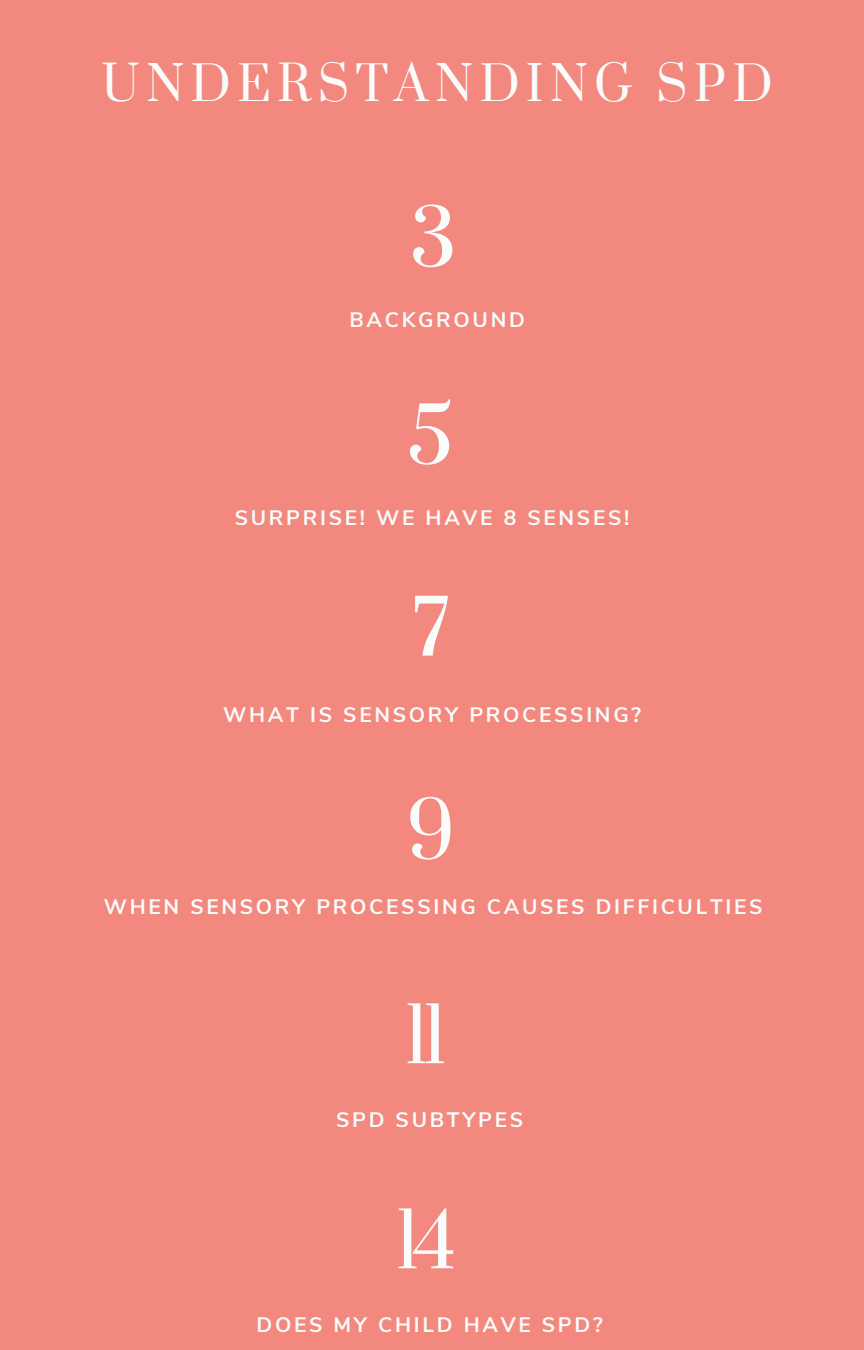
<style>
.page{position:relative;width:864px;height:1350px;background:#f2887e}
.page>*{position:absolute;margin:0;border:0;box-sizing:border-box;transform-origin:0 0}
.t1{font:74.92px "Prata";color:#fafcfb}
.t2{font:47.25px "Prata";letter-spacing:.13em;color:#fafcfb}
.t3{font:700 20.93px "Nunito Sans";letter-spacing:.13em;color:#fafcfb}
</style>
<div class="page">
<h2 class="t2" style="left:102px;top:44px;width:673px">UNDERSTANDING SPD</h2>
<h1 class="t1" style="left:410px;top:176px;width:48px">3</h1>
<p class="t3" style="left:349px;top:305px;width:177px">BACKGROUND</p>
<h1 class="t1" style="left:408px;top:373px;width:47px">5</h1>
<p class="t3" style="left:235px;top:502px;width:396px">SURPRISE! WE HAVE 8 SENSES!</p>
<h1 class="t1" style="left:412px;top:566px;width:39px">7</h1>
<p class="t3" style="left:223px;top:700px;width:419px">WHAT IS SENSORY PROCESSING?</p>
<h1 class="t1" style="left:406px;top:768px;width:50px">9</h1>
<p class="t3" style="left:104px;top:891px;width:660px">WHEN SENSORY PROCESSING CAUSES DIFFICULTIES</p>
<h1 class="t1" style="left:404px;top:973px;width:46px">11</h1>
<p class="t3" style="left:336px;top:1105px;width:189px">SPD SUBTYPES</p>
<h1 class="t1" style="left:395px;top:1178px;width:64px">14</h1>
<p class="t3" style="left:257px;top:1310px;width:348px">DOES MY CHILD HAVE SPD?</p>
</div>
